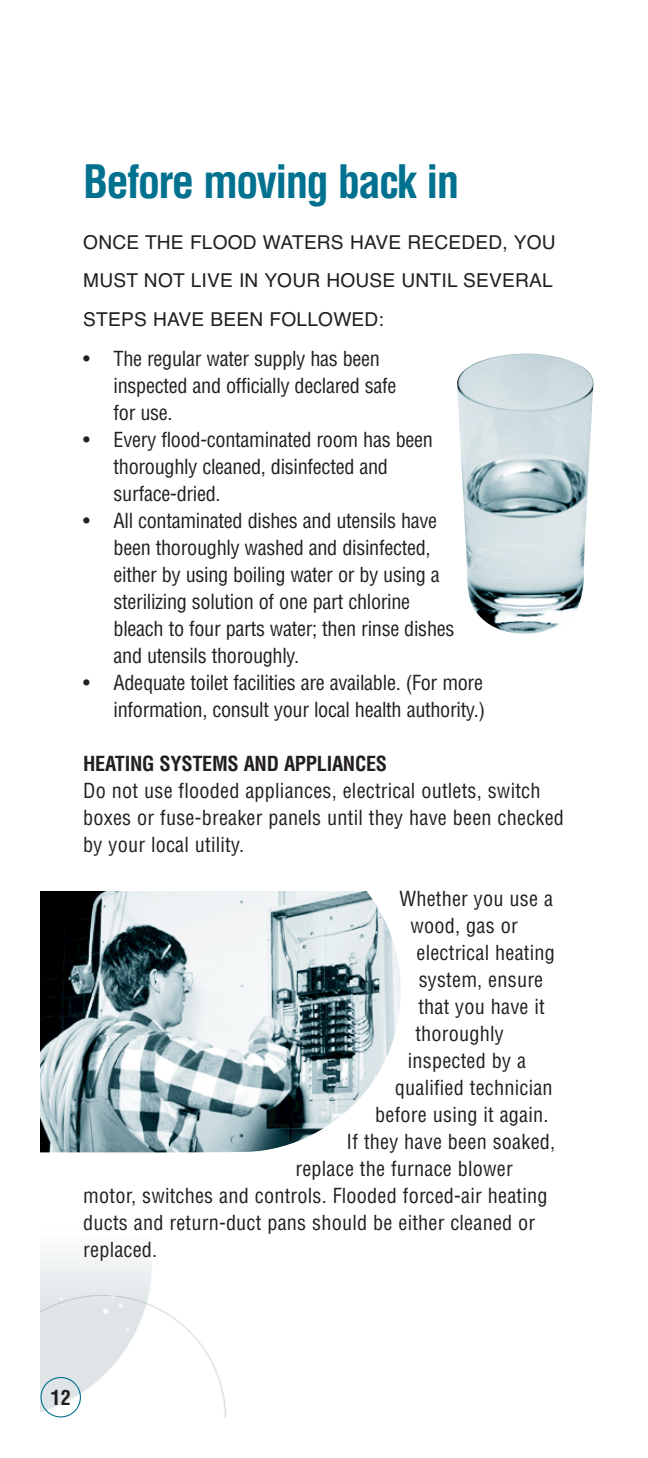
<style>
.page{position:relative;width:648px;height:1458px;background:#fff}
.page>*{position:absolute;margin:0;border:0;box-sizing:border-box;transform-origin:0 0}
.t1{font:700 condensed 45px "Helvetica";letter-spacing:-.04em;color:#00718f}
.t2{font:condensed 20.25px/27px "Helvetica";letter-spacing:-.015em;color:#231f20}
.t3{font:condensed 20.25px/27px "Helvetica";letter-spacing:.01em;color:#231f20}
.t4{font:700 condensed 20.25px "Helvetica";letter-spacing:-.015em;color:#231f20}
.t5{font:19.12px/38.2px "Helvetica";letter-spacing:.01em;color:#231f20}
</style>
<div class="page">
<img style="left:40px;top:1252px;width:186px;height:166px">
<div style="left:40px;top:1377px;width:41px;height:41px;border:2px solid #00718f;border-radius:50%"></div>
<img style="left:40px;top:891px;width:361px;height:262px">
<img style="left:457px;top:353px;width:136px;height:281px">
<h1 class="t1" style="left:83px;top:164px;width:378px">Before moving back in</h1>
<p class="t5" style="left:83px;top:225px;width:474px">ONCE THE FLOOD WATERS HAVE RECEDED, YOU<br>MUST NOT LIVE IN YOUR HOUSE UNTIL SEVERAL<br>STEPS HAVE BEEN FOLLOWED:</p>
<p class="t2" style="left:114px;top:346px;width:285px;text-indent:-30px">• The regular water supply has been inspected and officially declared safe for use.</p>
<p class="t2" style="left:114px;top:427px;width:321px;text-indent:-30px">• Every flood-contaminated room has been thoroughly cleaned, disinfected and surface-dried.</p>
<p class="t2" style="left:114px;top:508px;width:342px;text-indent:-30px">• All contaminated dishes and utensils have been thoroughly washed and disinfected, either by using boiling water or by using a sterilizing solution of one part chlorine bleach to four parts water; then rinse dishes and utensils thoroughly.</p>
<p class="t2" style="left:83px;top:670px;width:403px;text-align:right">• Adequate toilet facilities are available. (For more information, consult your local health authority.)</p>
<p class="t4" style="left:83px;top:755px;width:305px">HEATING SYSTEMS AND APPLIANCES</p>
<p class="t3" style="left:83px;top:778px;width:482px">Do not use flooded appliances, electrical outlets, switch boxes or fuse-breaker panels until they have been checked by your local utility.</p>
<p class="t3" style="left:399px;top:886px;width:155px">Whether you use a</p>
<p class="t3" style="left:411px;top:913px;width:109px">wood, gas or</p>
<p class="t3" style="left:417px;top:940px;width:140px">electrical heating</p>
<p class="t3" style="left:419px;top:967px;width:126px">system, ensure</p>
<p class="t3" style="left:418px;top:994px;width:128px">that you have it</p>
<p class="t3" style="left:415px;top:1021px;width:90px">thoroughly</p>
<p class="t3" style="left:408px;top:1048px;width:120px">inspected by a</p>
<p class="t3" style="left:395px;top:1075px;width:159px">qualified technician</p>
<p class="t3" style="left:375px;top:1102px;width:175px">before using it again.</p>
<p class="t3" style="left:347px;top:1129px;width:210px">If they have been soaked,</p>
<p class="t3" style="left:295px;top:1156px;width:219px">replace the furnace blower</p>
<p class="t3" style="left:83px;top:1183px;width:466px">motor, switches and controls. Flooded forced-air heating</p>
<p class="t3" style="left:83px;top:1210px;width:454px">ducts and return-duct pans should be either cleaned or</p>
<p class="t3" style="left:83px;top:1237px;width:76px">replaced.</p>
<p class="t4" style="left:51px;top:1390px;width:22px">12</p>
</div>
